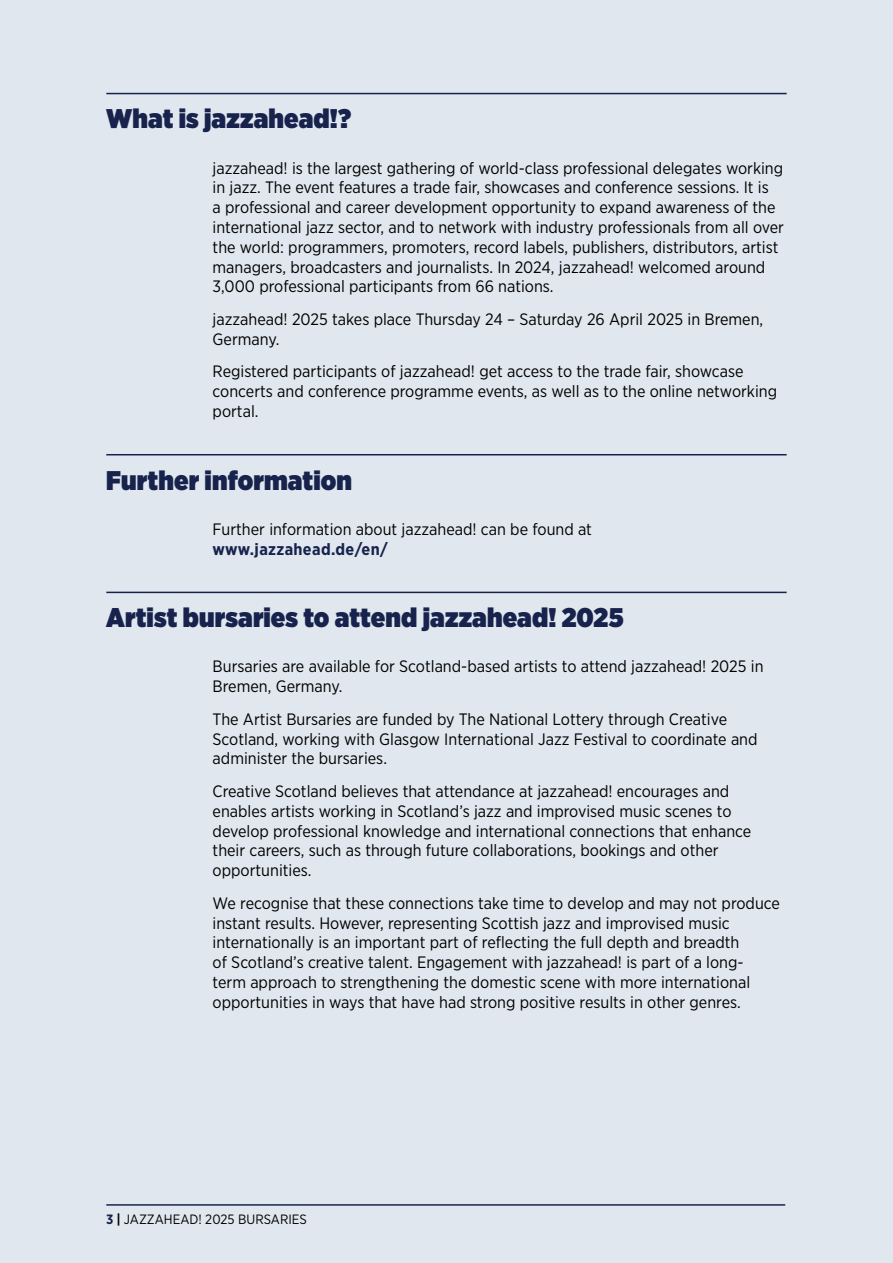
<style>
.page{position:relative;width:893px;height:1263px;background:#e0e7ee}
.page>*{position:absolute;margin:0;border:0;box-sizing:border-box;transform-origin:0 0}
.Subheads_ONE_H1{font:900 27px "Gotham Narrow";letter-spacing:.005em;color:#18234d}
.Body_Text_P{font:16.5px/19.8px "Gotham Narrow";color:#000}
.t1{font:13.5px "Gotham Narrow";color:#000}
.s1{font-weight:700;color:#18234d}
.s2{font-weight:700}
</style>
<div class="page">
<hr style="left:106px;top:1204px;width:679px;height:2px;background:#18234d">
<hr style="left:106px;top:93px;width:681px;height:1px;background:#18234d">
<hr style="left:106px;top:454px;width:681px;height:1px;background:#18234d">
<hr style="left:106px;top:592px;width:681px;height:1px;background:#18234d">
<h1 class="Subheads_ONE_H1" style="left:106px;top:100px;width:246px">What is jazzahead!?</h1>
<p class="Body_Text_P" style="left:213px;top:158px;width:573px">jazzahead! is the largest gathering of world-class professional delegates working in jazz. The event features a trade fair, showcases and conference sessions. It is<br>a professional and career development opportunity to expand awareness of the international jazz sector, and to network with industry professionals from all over the world: programmers, promoters, record labels, publishers, distributors, artist managers, broadcasters and journalists. In 2024, jazzahead! welcomed around 3,000 professional participants from 66 nations.</p>
<p class="Body_Text_P" style="left:213px;top:309px;width:552px">jazzahead! 2025 takes place Thursday 24 – Saturday 26 April 2025 in Bremen,<br>Germany.</p>
<p class="Body_Text_P" style="left:213px;top:361px;width:566px">Registered participants of jazzahead! get access to the trade fair, showcase concerts and conference programme events, as well as to the online networking portal.</p>
<h1 class="Subheads_ONE_H1" style="left:106px;top:462px;width:247px">Further information</h1>
<p class="Body_Text_P" style="left:213px;top:519px;width:381px">Further information about jazzahead! can be found at <span class="s1">www.jazzahead.de/en/</span></p>
<h1 class="Subheads_ONE_H1" style="left:106px;top:599px;width:519px">Artist bursaries to attend jazzahead! 2025</h1>
<p class="Body_Text_P" style="left:213px;top:656px;width:552px">Bursaries are available for Scotland-based artists to attend jazzahead! 2025 in<br>Bremen, Germany.</p>
<p class="Body_Text_P" style="left:213px;top:709px;width:546px">The Artist Bursaries are funded by The National Lottery through Creative<br>Scotland, working with Glasgow International Jazz Festival to coordinate and administer the bursaries.</p>
<p class="Body_Text_P" style="left:213px;top:781px;width:540px">Creative Scotland believes that attendance at jazzahead! encourages and enables artists working in Scotland’s jazz and improvised music scenes to develop professional knowledge and international connections that enhance their careers, such as through future collaborations, bookings and other opportunities.</p>
<p class="Body_Text_P" style="left:213px;top:893px;width:569px">We recognise that these connections take time to develop and may not produce instant results. However, representing Scottish jazz and improvised music internationally is an important part of reflecting the full depth and breadth<br>of Scotland’s creative talent. Engagement with jazzahead! is part of a long&shy;term approach to strengthening the domestic scene with more international opportunities in ways that have had strong positive results in other genres.</p>
<p class="t1" style="left:106px;top:1211px;width:202px"><span class="s1">3</span> <span class="s2">|</span> JAZZAHEAD! 2025 BURSARIES</p>
</div>
